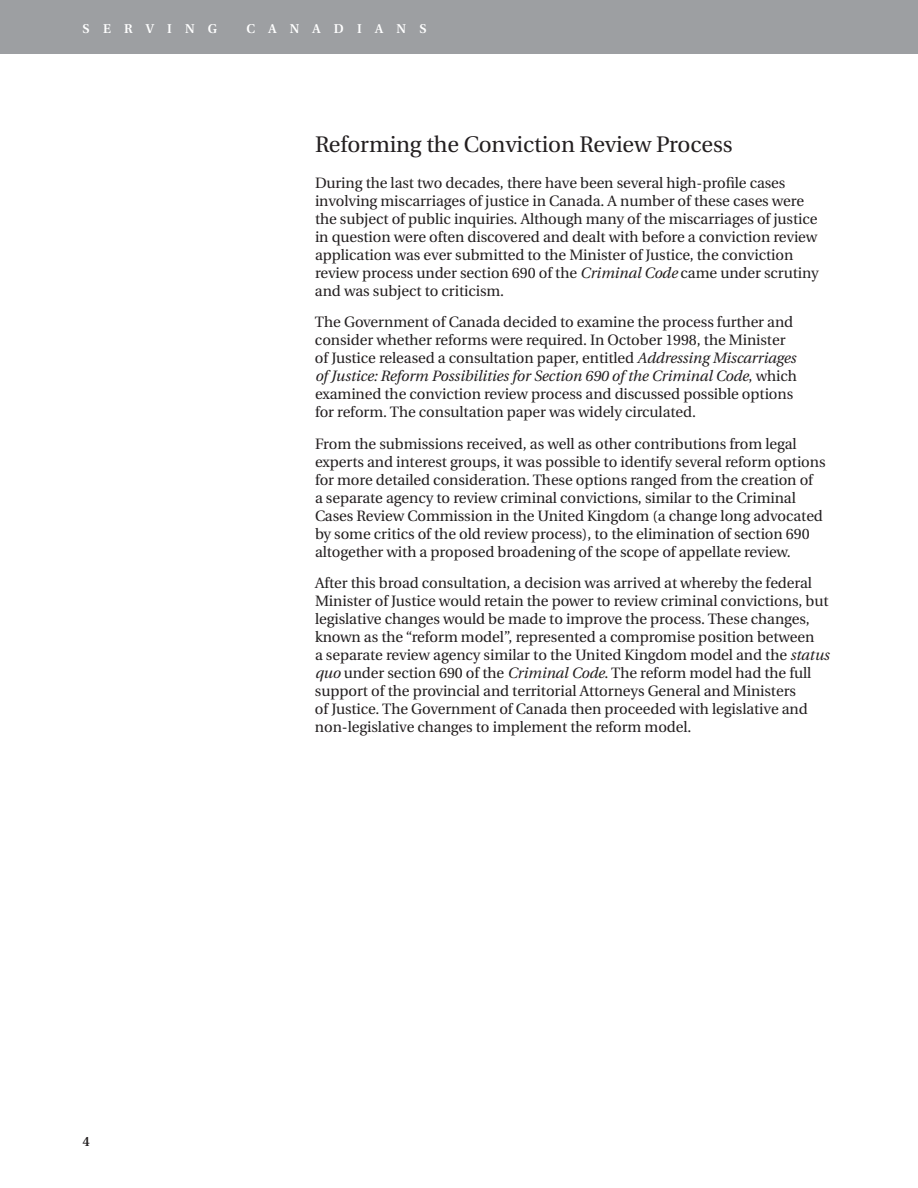
<style>
.page{position:relative;width:918px;height:1188px;background:#fff}
.page>*{position:absolute;margin:0;border:0;box-sizing:border-box;transform-origin:0 0}
.t1{font:22.5px "Utopia";letter-spacing:-.005em;color:#231f20}
.t2{font:15px/18px "Utopia";letter-spacing:-.005em;color:#231f20}
.t3{font:600 13.5px "Utopia";color:#231f20}
.t4{font:600 12.75px "Utopia";letter-spacing:1.04em;color:#fff}
.s1{font-style:italic}
</style>
<div class="page">
<div style="left:0;top:0;width:918px;height:54px;background:#9d9fa2"></div>
<p class="t4" style="left:82px;top:24px;width:136px">SERVING</p>
<p class="t4" style="left:246px;top:24px;width:182px">CANADIANS</p>
<p class="t3" style="left:82px;top:1135px;width:9px">4</p>
<h1 class="t1" style="left:315px;top:135px;width:419px">Reforming the Conviction Review Process</h1>
<p class="t2" style="left:315px;top:175px;width:505px">During the last two decades, there have been several high-profile cases involving miscarriages of justice in Canada. A number of these cases were the subject of public inquiries. Although many of the miscarriages of justice in question were often discovered and dealt with before a conviction review application was ever submitted to the Minister of Justice, the conviction review process under section 690 of the <span class="s1">Criminal Code</span> came under scrutiny and was subject to criticism.</p>
<p class="t2" style="left:315px;top:314px;width:483px">The Government of Canada decided to examine the process further and consider whether reforms were required. In October 1998, the Minister of Justice released a consultation paper, entitled <span class="s1">Addressing Miscarriages of Justice: Reform Possibilities for Section 690 of the Criminal Code</span>, which examined the conviction review process and discussed possible options for reform. The consultation paper was widely circulated.</p>
<p class="t2" style="left:315px;top:436px;width:512px">From the submissions received, as well as other contributions from legal experts and interest groups, it was possible to identify several reform options for more detailed consideration. These options ranged from the creation of<br>a separate agency to review criminal convictions, similar to the Criminal Cases Review Commission in the United Kingdom (a change long advocated by some critics of the old review process), to the elimination of section 690 altogether with a proposed broadening of the scope of appellate review.</p>
<p class="t2" style="left:315px;top:575px;width:516px">After this broad consultation, a decision was arrived at whereby the federal Minister of Justice would retain the power to review criminal convictions, but legislative changes would be made to improve the process. These changes, known as the “reform model”, represented a compromise position between<br>a separate review agency similar to the United Kingdom model and the <span class="s1">status quo</span> under section 690 of the <span class="s1">Criminal Code</span>. The reform model had the full support of the provincial and territorial Attorneys General and Ministers<br>of Justice. The Government of Canada then proceeded with legislative and non-legislative changes to implement the reform model.</p>
</div>
